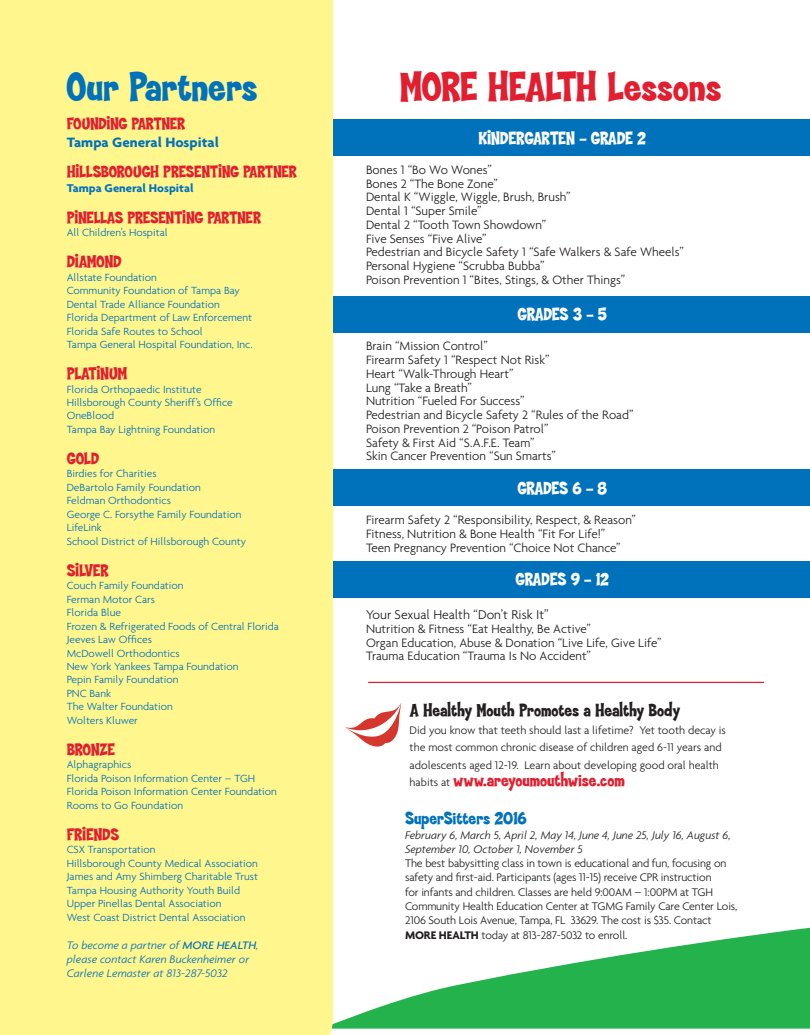
<style>
.page{position:relative;width:810px;height:1035px;background:#fff}
.page>*{position:absolute;margin:0;border:0;box-sizing:border-box;transform-origin:0 0}
.t1{font:800 42.62px "Coop";letter-spacing:-.025em;color:#e21e2f}
.t2{font:800 42.62px "Coop";letter-spacing:-.005em;color:#0072bc}
.t3{font:800 18.75px "Coop";letter-spacing:-.025em;color:#fff}
.t4{font:800 18.75px "Coop";letter-spacing:-.01em;color:#231f20}
.t5{font:800 18.75px "Coop";letter-spacing:-.005em;color:#e21e2f}
.t6{font:800 18.75px "Coop";letter-spacing:-.01em;color:#0072bc}
.t7{font:800 17.62px "Coop";letter-spacing:-.015em;color:#e21e2f}
.t8{font:800 17.25px "Coop";letter-spacing:-.02em;color:#e21e2f}
.t9{font:700 14.62px "Agenda";color:#0072bc}
.t10{font:300 13.75px "Agenda";color:#231f20}
.t11{font:300 13.12px/13.8px "Agenda";color:#231f20}
.t12{font:700 12.25px "Agenda";color:#0072bc}
.t13{font:300 11.88px/14.2px "Agenda";letter-spacing:-.01em;color:#231f20}
.t14{font:italic 300 11.88px/14.2px "Agenda";color:#231f20}
.t15{font:italic 300 11.75px/14.1px "Agenda";color:#0072bc}
.t16{font:300 11.25px/13.5px "Agenda";color:#0072bc}
.s1{font-weight:500}
.s2{font-family:"Agenda";font-weight:300;font-size:11.88px;color:#231f20}
.s3{font-weight:700}
</style>
<div class="page">
<div style="left:334px;top:119px;width:476px;height:36px;background:#0072bc"></div>
<div style="left:334px;top:296px;width:476px;height:36px;background:#0072bc"></div>
<div style="left:334px;top:470px;width:476px;height:36px;background:#0072bc"></div>
<div style="left:334px;top:562px;width:476px;height:36px;background:#0072bc"></div>
<svg style="left:333px;top:927px;width:477px;height:102px;fill:#23b24b"></svg>
<div style="left:0;top:0;width:333px;height:1035px;background:#fff68e"></div>
<hr style="left:368px;top:682px;width:396px;height:1px;background:#e21e2f">
<svg style="left:345px;top:703px;width:56px;height:44px"></svg>
<h1 class="t2" style="left:66px;top:64px;width:193px">Our Partners</h1>
<h3 class="t8" style="left:67px;top:114px;width:120px">FOUNDING PARTNER</h3>
<p class="t9" style="left:67px;top:133px;width:154px">Tampa General Hospital</p>
<h3 class="t8" style="left:67px;top:163px;width:232px">HILLSBOROUGH PRESENTING PARTNER</h3>
<p class="t12" style="left:67px;top:181px;width:128px">Tampa General Hospital</p>
<h3 class="t8" style="left:67px;top:208px;width:196px">PINELLAS PRESENTING PARTNER</h3>
<p class="t16" style="left:67px;top:226px;width:103px">All Children’s Hospital</p>
<h3 class="t7" style="left:67px;top:252px;width:56px">DIAMOND</h3>
<p class="t16" style="left:67px;top:270px;width:188px">Allstate Foundation<br>Community Foundation of Tampa Bay Dental Trade Alliance Foundation Florida Department of Law Enforcement Florida Safe Routes to School<br>Tampa General Hospital Foundation, Inc.</p>
<h3 class="t7" style="left:67px;top:364px;width:62px">PLATINUM</h3>
<p class="t16" style="left:67px;top:382px;width:168px">Florida Orthopaedic Institute<br>Hillsborough County Sheriff’s Office<br>OneBlood<br>Tampa Bay Lightning Foundation</p>
<h3 class="t7" style="left:67px;top:449px;width:34px">GOLD</h3>
<p class="t16" style="left:67px;top:467px;width:181px">Birdies for Charities<br>DeBartolo Family Foundation<br>Feldman Orthodontics<br>George C. Forsythe Family Foundation<br>LifeLink<br>School District of Hillsborough County</p>
<h3 class="t7" style="left:67px;top:561px;width:44px">SILVER</h3>
<p class="t16" style="left:67px;top:579px;width:214px">Couch Family Foundation<br>Ferman Motor Cars<br>Florida Blue<br>Frozen &amp; Refrigerated Foods of Central Florida<br>Jeeves Law Offices<br>McDowell Orthodontics<br>New York Yankees Tampa Foundation<br>Pepin Family Foundation<br>PNC Bank<br>The Walter Foundation<br>Wolters Kluwer</p>
<h3 class="t7" style="left:67px;top:740px;width:50px">BRONZE</h3>
<p class="t16" style="left:67px;top:758px;width:212px">Alphagraphics<br>Florida Poison Information Center – TGH<br>Florida Poison Information Center Foundation<br>Rooms to Go Foundation</p>
<h3 class="t7" style="left:67px;top:825px;width:54px">FRIENDS</h3>
<p class="t16" style="left:67px;top:843px;width:193px">CSX Transportation<br>Hillsborough County Medical Association James and Amy Shimberg Charitable Trust Tampa Housing Authority Youth Build Upper Pinellas Dental Association<br>West Coast District Dental Association</p>
<p class="t15" style="left:67px;top:938px;width:193px">To become a partner of <span class="s1">MORE HEALTH</span>, please contact Karen Buckenheimer or<br>Carlene Lemaster at 813-287-5032</p>
<h1 class="t1" style="left:400px;top:64px;width:324px">MORE HEALTH Lessons</h1>
<h2 class="t3" style="left:478px;top:128px;width:169px">KINDERGARTEN – GRADE 2</h2>
<p class="t11" style="left:366px;top:163px;width:319px">Bones 1 “Bo Wo Wones”<br>Bones 2 “The Bone Zone”<br>Dental K “Wiggle, Wiggle, Brush, Brush”<br>Dental 1 “Super Smile”<br>Dental 2 “Tooth Town Showdown”<br>Five Senses “Five Alive”<br>Pedestrian and Bicycle Safety 1 “Safe Walkers &amp; Safe Wheels” Personal Hygiene “Scrubba Bubba”<br>Poison Prevention 1 “Bites, Stings, &amp; Other Things”</p>
<h2 class="t3" style="left:518px;top:304px;width:91px">GRADES 3 – 5</h2>
<p class="t11" style="left:366px;top:339px;width:269px">Brain “Mission Control”<br>Firearm Safety 1 “Respect Not Risk”<br>Heart “Walk-Through Heart”<br>Lung “Take a Breath”<br>Nutrition “Fueled For Success”<br>Pedestrian and Bicycle Safety 2 “Rules of the Road” Poison Prevention 2 “Poison Patrol”<br>Safety &amp; First Aid “S.A.F.E. Team”<br>Skin Cancer Prevention “Sun Smarts”</p>
<h2 class="t3" style="left:517px;top:478px;width:91px">GRADES 6 – 8</h2>
<p class="t11" style="left:366px;top:513px;width:272px">Firearm Safety 2 “Responsibility, Respect, &amp; Reason”<br>Fitness, Nutrition &amp; Bone Health “Fit For Life!”<br>Teen Pregnancy Prevention “Choice Not Chance”</p>
<h2 class="t3" style="left:515px;top:569px;width:95px">GRADES 9 – 12</h2>
<p class="t10" style="left:366px;top:607px;width:184px">Your Sexual Health “Don’t Risk It”</p>
<p class="t11" style="left:366px;top:622px;width:297px">Nutrition &amp; Fitness “Eat Healthy, Be Active”<br>Organ Education, Abuse &amp; Donation “Live Life, Give Life”<br>Trauma Education “Trauma Is No Accident”</p>
<h2 class="t4" style="left:410px;top:700px;width:272px">A Healthy Mouth Promotes a Healthy Body</h2>
<p class="t13" style="left:410px;top:721px;width:318px;line-height:17.5px">Did you know that teeth should last a lifetime? Yet tooth decay is the most common chronic disease of children aged 6-11 years and adolescents aged 12-19. Learn about developing good oral health</p>
<h2 class="t5" style="left:410px;top:770px;width:217px"><span class="s2">habits at</span> www.areyoumouthwise.com</h2>
<h2 class="t6" style="left:405px;top:808px;width:123px">SuperSitters 2016</h2>
<p class="t14" style="left:405px;top:827px;width:327px">February 6, March 5, April 2, May 14, June 4, June 25, July 16, August 6,<br>September 10, October 1, November 5</p>
<p class="t13" style="left:405px;top:856px;width:334px">The best babysitting class in town is educational and fun, focusing on safety and first-aid. Participants (ages 11-15) receive CPR instruction<br>for infants and children. Classes are held 9:00AM – 1:00PM at TGH Community Health Education Center at TGMG Family Care Center Lois, 2106 South Lois Avenue, Tampa, FL 33629. The cost is $35. Contact <span class="s3">MORE HEALTH</span> today at 813-287-5032 to enroll.</p>
</div>
